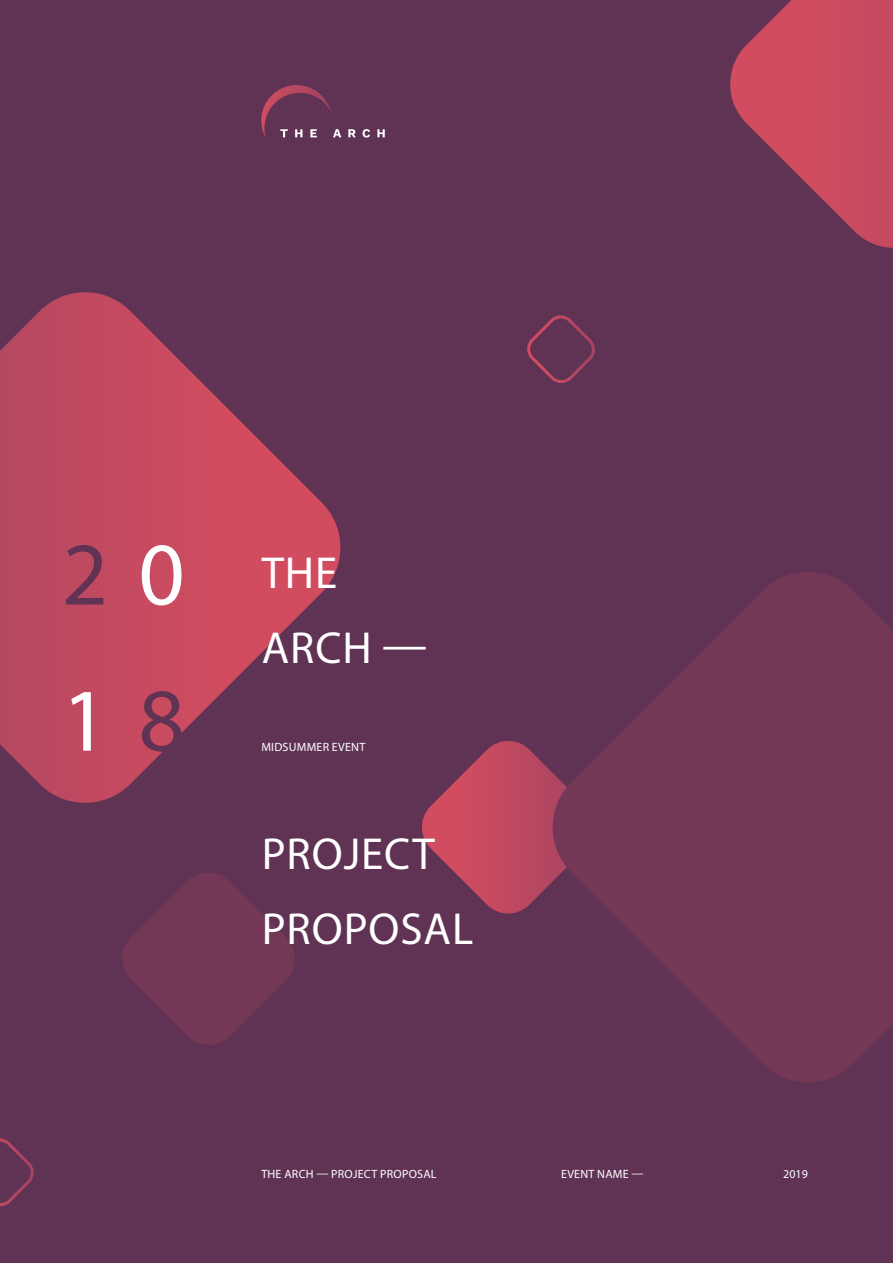
<style>
.page{position:relative;width:893px;height:1263px;background:#603355}
.page>*{position:absolute;margin:0;border:0;box-sizing:border-box;transform-origin:0 0}
.t1{font:90px "Myriad Pro";color:#603355}
.t2{font:90px "Myriad Pro";color:#fff}
.t3{font:45px/75px "Myriad Pro";letter-spacing:.02em;color:#fff}
.t4{font:12px "Myriad Pro";letter-spacing:.02em;color:#fff}
.s1{color:#fff}
.s2{color:#603355}
</style>
<div class="page">
<svg style="left:422px;top:741px;width:124px;height:173px"></svg>
<svg style="left:0;top:292px;width:341px;height:511px"></svg>
<svg style="left:730px;top:0;width:163px;height:248px"></svg>
<svg style="left:546px;top:572px;width:347px;height:510px;fill:#743856"></svg>
<svg style="left:122px;top:873px;width:173px;height:172px"></svg>
<svg style="left:527px;top:316px;width:68px;height:67px"></svg>
<svg style="left:0;top:1139px;width:34px;height:67px"></svg>
<svg style="left:261px;top:85px;width:124px;height:52px"></svg>
<p class="t1" style="left:62px;top:519px;width:124px">2 <span class="s1">0</span></p>
<p class="t2" style="left:62px;top:665px;width:124px">1 <span class="s2">8</span></p>
<p class="t3" style="left:262px;top:535px;width:77px">THE</p>
<p class="t3" style="left:262px;top:610px;width:167px">ARCH —</p>
<p class="t4" style="left:261px;top:739px;width:105px">MIDSUMMER EVENT</p>
<p class="t3" style="left:262px;top:816px;width:213px">PROJECT<br>PROPOSAL</p>
<p class="t4" style="left:261px;top:1166px;width:177px">THE ARCH — PROJECT PROPOSAL</p>
<p class="t4" style="left:561px;top:1166px;width:84px">EVENT NAME —</p>
<p class="t4" style="left:783px;top:1166px;width:26px">2019</p>
</div>
